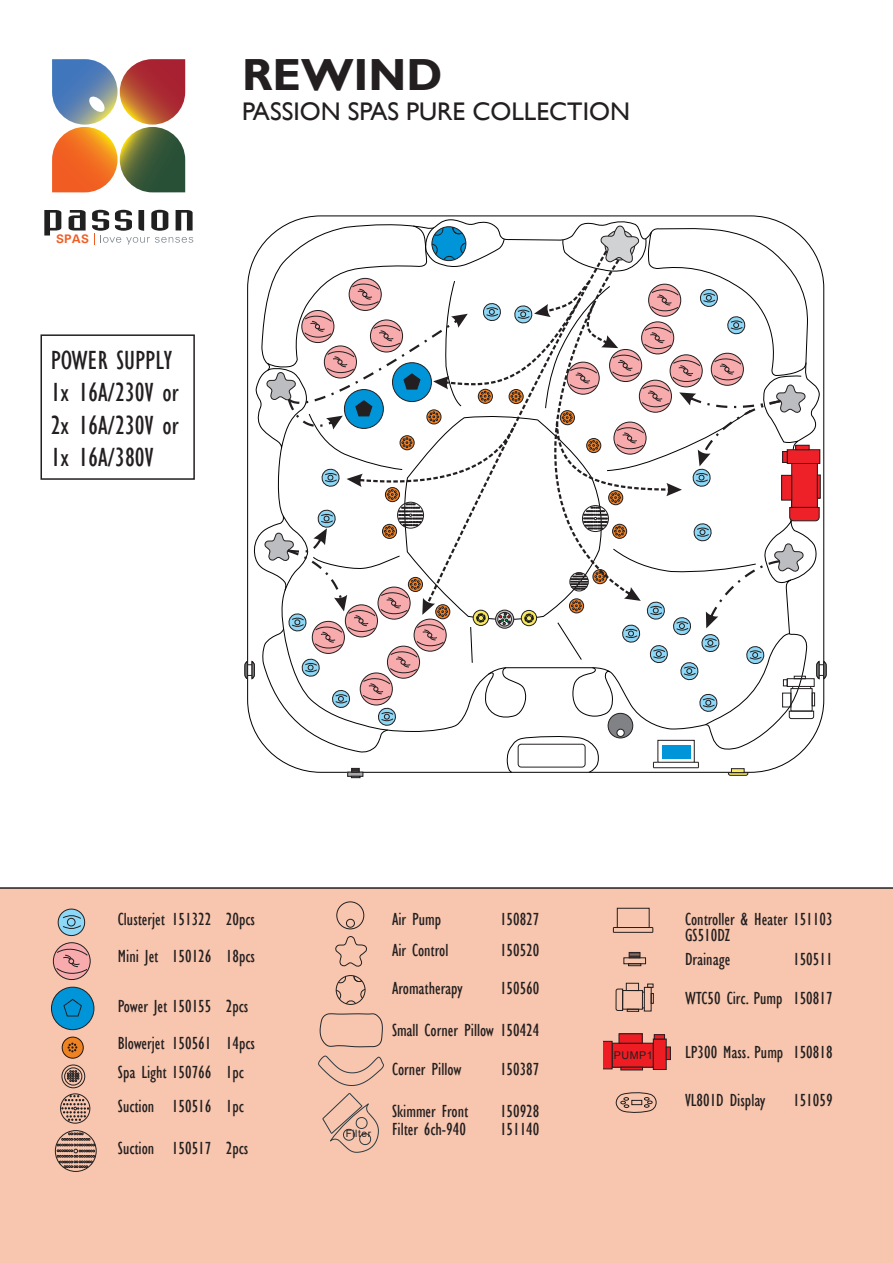
<style>
.page{position:relative;width:893px;height:1263px;background:#fff}
.page>*{position:absolute;margin:0;border:0;box-sizing:border-box;transform-origin:0 0}
.t1{font:700 45px "Gill Sans";color:#231f20}
.t2{font:condensed 27px/32.4px "Gill Sans";color:#231f20}
.t3{font:25.5px "Gill Sans";color:#231f20}
.t4{font:condensed 18px/37.5px "Gill Sans";color:#231f20}
.t5{font:700 12.45px "Univers";color:#f15c22}
.t6{font:10.65px "Arial";letter-spacing:.055em;color:#231f20}
.t7{font:10.05px "Arial";letter-spacing:.055em;color:#231f20}
</style>
<div class="page">
<div style="left:0;top:887px;width:893px;height:376px;background:#f8c6ae"></div>
<svg style="left:244px;top:225px;width:583px;height:553px"></svg>
<div style="left:518px;top:744px;width:67px;height:23px;background:#fff;border-radius:3px"></div>
<div style="left:518px;top:744px;width:67px;height:23px;border:1px solid #231f20;border-radius:3px"></div>
<div style="left:62px;top:1065px;width:23px;height:23px;border:1px solid #231f20;border-radius:50%"></div>
<div style="left:64px;top:1067px;width:18px;height:18px;border:1px solid #231f20;border-radius:50%"></div>
<svg style="left:67px;top:1070px;width:12px;height:12px"></svg>
<div style="left:55px;top:1130px;width:42px;height:42px;border:1px solid #231f20;border-radius:50%"></div>
<svg style="left:57px;top:1133px;width:38px;height:35px"></svg>
<div style="left:62px;top:1037px;width:21px;height:21px;background:#ef8322;border-radius:50%"></div>
<div style="left:62px;top:1037px;width:22px;height:21px;border:1px solid #211613;border-radius:50%"></div>
<svg style="left:68px;top:1043px;width:9px;height:9px"></svg>
<div style="left:60px;top:1093px;width:30px;height:30px;border:1px solid #231f20;border-radius:50%"></div>
<svg style="left:62px;top:1095px;width:27px;height:25px"></svg>
<svg style="left:53px;top:943px;width:37px;height:36px"></svg>
<div style="left:53px;top:942px;width:38px;height:38px;border:1px solid #231f20;border-radius:50%"></div>
<svg style="left:56px;top:947px;width:32px;height:28px"></svg>
<div style="left:51px;top:987px;width:43px;height:43px;background:#0095d9;border-radius:50%"></div>
<div style="left:51px;top:987px;width:43px;height:43px;border:1px solid #231f20;border-radius:50%"></div>
<svg style="left:63px;top:999px;width:19px;height:18px"></svg>
<svg style="left:56px;top:907px;width:31px;height:30px"></svg>
<div style="left:67px;top:918px;width:8px;height:8px;background:#8dd7f7;border-radius:50%"></div>
<div style="left:67px;top:918px;width:8px;height:8px;border:1px solid #231f20;border-radius:50%"></div>
<svg style="left:335px;top:936px;width:32px;height:32px"></svg>
<svg style="left:335px;top:975px;width:31px;height:30px"></svg>
<svg style="left:319px;top:1013px;width:64px;height:34px;background:#e7b9a4"></svg>
<svg style="left:318px;top:1055px;width:66px;height:31px;background:#e7baa5"></svg>
<div style="left:336px;top:901px;width:28px;height:28px;border:1px solid #231f20;border-radius:50%"></div>
<div style="left:346px;top:919px;width:9px;height:8px;border:1px solid #231f20;border-radius:50%"></div>
<svg style="left:322px;top:1092px;width:57px;height:61px;background:#e2b7a2"></svg>
<div style="left:617px;top:908px;width:32px;height:20px;border:1px solid #231f20"></div>
<svg style="left:613px;top:927px;width:4px;height:5px"></svg>
<svg style="left:649px;top:927px;width:4px;height:5px"></svg>
<hr style="left:613px;top:932px;width:40px;height:1px;background:#231f20">
<div style="left:623px;top:957px;width:23px;height:7px;border:1px solid #231f20"></div>
<div style="left:629px;top:952px;width:11px;height:6px;border:1px solid #231f20"></div>
<svg style="left:628px;top:963px;width:13px;height:3px"></svg>
<svg style="left:629px;top:953px;width:11px;height:4px"></svg>
<div style="left:626px;top:983px;width:13px;height:8px;border:1px solid #231f20"></div>
<svg style="left:615px;top:984px;width:39px;height:28px"></svg>
<svg style="left:616px;top:1092px;width:40px;height:21px"></svg>
<div style="left:631px;top:1100px;width:11px;height:5px;border:1px solid #231f20"></div>
<div style="left:612px;top:1043px;width:41px;height:24px;background:#ee1d23"></div>
<svg style="left:604px;top:1041px;width:9px;height:28px"></svg>
<div style="left:619px;top:1034px;width:23px;height:9px;background:#ee1d23"></div>
<div style="left:619px;top:1033px;width:24px;height:10px;border:1px solid #231f20"></div>
<div style="left:620px;top:1067px;width:23px;height:3px;border:1px solid #231f20"></div>
<div style="left:653px;top:1039px;width:13px;height:30px;background:#ee1d23"></div>
<div style="left:653px;top:1039px;width:14px;height:31px;border:1px solid #231f20"></div>
<hr style="left:666px;top:1047px;width:4px;height:12px;background:#ee1d23">
<div style="left:666px;top:1046px;width:5px;height:14px;border:1px solid #231f20"></div>
<hr style="left:654px;top:1035px;width:10px;height:4px;background:#ee1d23">
<div style="left:654px;top:1034px;width:11px;height:5px;border:1px solid #231f20"></div>
<div style="left:40px;top:334px;width:155px;height:146px;border:2px solid #231f20"></div>
<svg style="left:52px;top:59px;width:133px;height:133px"></svg>
<svg style="left:44px;top:210px;width:17px;height:25px"></svg>
<svg style="left:69px;top:210px;width:17px;height:20px"></svg>
<svg style="left:92px;top:210px;width:101px;height:35px"></svg>
<p class="t5" style="left:56px;top:231px;width:34px">SPAS</p>
<h2 class="t2" style="left:51px;top:344px;width:129px">POWER SUPPLY<br>1x 16A/230V or<br>2x 16A/230V or<br>1x 16A/380V</h2>
<h1 class="t1" style="left:242px;top:47px;width:202px">REWIND</h1>
<h3 class="t3" style="left:242px;top:97px;width:389px">PASSION SPAS PURE COLLECTION</h3>
<p class="t4" style="left:118px;top:900px;width:139px">Clusterjet 151322 20pcs<br>Mini Jet 150126 18pcs</p>
<p class="t4" style="left:118px;top:987px;width:139px">Power Jet 150155 2pcs<br>Blowerjet 150561 14pcs</p>
<p class="t4" style="left:118px;top:1055px;width:128px;line-height:34.5px">Spa Light 150766 1pc<br>Suction 150516 1pc</p>
<p class="t4" style="left:118px;top:1130px;width:132px">Suction 150517 2pcs</p>
<p class="t7" style="left:186px;top:1098px;width:27px">Filter</p>
<p class="t7" style="left:346px;top:1126px;width:27px">Filter</p>
<p class="t4" style="left:392px;top:900px;width:51px">Air Pump</p>
<p class="t4" style="left:500px;top:900px;width:41px">150827</p>
<p class="t4" style="left:392px;top:932px;width:58px">Air Control</p>
<p class="t4" style="left:500px;top:932px;width:41px">150520</p>
<p class="t4" style="left:392px;top:969px;width:72px">Aromatherapy</p>
<p class="t4" style="left:500px;top:969px;width:41px">150560</p>
<p class="t4" style="left:392px;top:1010px;width:149px;line-height:39px">Small Corner Pillow 150424<br>Corner Pillow</p>
<p class="t4" style="left:500px;top:1050px;width:41px">150387</p>
<p class="t4" style="left:392px;top:1092px;width:78px">Skimmer Front</p>
<p class="t4" style="left:500px;top:1092px;width:41px">150928</p>
<p class="t4" style="left:392px;top:1110px;width:75px">Filter 6ch-940</p>
<p class="t4" style="left:500px;top:1110px;width:41px">151140</p>
<p class="t6" style="left:614px;top:1048px;width:41px">PUMP1</p>
<p class="t4" style="left:685px;top:911px;width:149px;line-height:16.5px">Controller &amp; Heater 151103<br>GS510DZ</p>
<p class="t4" style="left:685px;top:941px;width:47px">Drainage</p>
<p class="t4" style="left:685px;top:940px;width:149px;line-height:39px;text-align:right">150511<br>WTC50 Circ. Pump 150817</p>
<p class="t4" style="left:685px;top:1034px;width:149px">LP300 Mass. Pump 150818</p>
<p class="t4" style="left:685px;top:1082px;width:82px">VL801D Display</p>
<p class="t4" style="left:793px;top:1082px;width:41px">151059</p>
</div>
